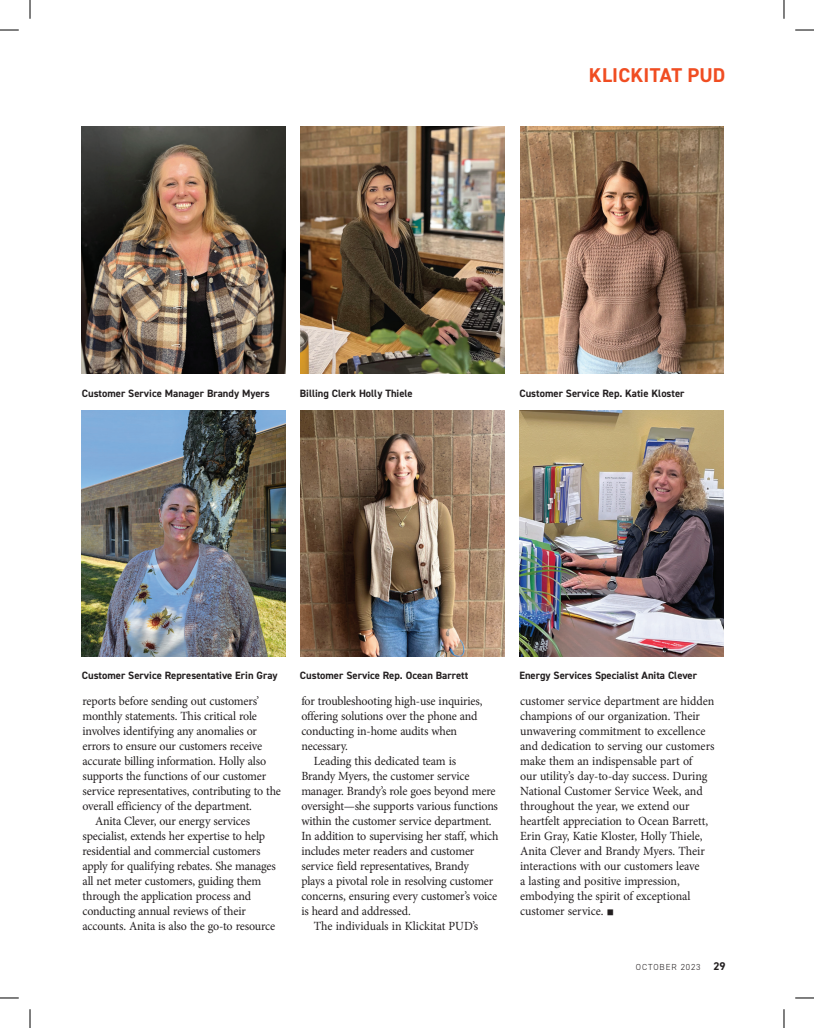
<style>
.page{position:relative;width:814px;height:1028px;background:#fff}
.page>*{position:absolute;margin:0;border:0;box-sizing:border-box;transform-origin:0 0}
.t1{font:700 20px "DIN2014";letter-spacing:.01em;color:#f04d22}
.t2{font:12.5px/15px "Minion Pro";letter-spacing:-.015em;color:#231f20;scale:.96 1}
.t3{font:700 10.62px "DIN2014";color:#231f20}
.t4{font:300 8.75px "DIN2014";letter-spacing:.1em;color:#231f20}
.s1{font-weight:700;font-size:11.25px}
</style>
<div class="page">
<img style="left:82px;top:127px;width:203px;height:246px">
<img style="left:300px;top:127px;width:204px;height:246px">
<img style="left:520px;top:127px;width:204px;height:246px">
<img style="left:300px;top:410px;width:204px;height:246px">
<img style="left:82px;top:410px;width:203px;height:246px">
<img style="left:519px;top:410px;width:204px;height:246px">
<svg style="left:0;top:29px;width:19px;height:2px"></svg>
<svg style="left:795px;top:29px;width:19px;height:2px"></svg>
<svg style="left:0;top:997px;width:19px;height:1px"></svg>
<svg style="left:795px;top:997px;width:19px;height:1px"></svg>
<svg style="left:29px;top:0;width:2px;height:19px"></svg>
<svg style="left:29px;top:1009px;width:2px;height:19px"></svg>
<svg style="left:783px;top:0;width:2px;height:19px"></svg>
<svg style="left:783px;top:1009px;width:2px;height:19px"></svg>
<h1 class="t1" style="left:589px;top:62px;width:138px">KLICKITAT PUD</h1>
<p class="t3" style="left:82px;top:386px;width:189px">Customer Service Manager Brandy Myers</p>
<p class="t3" style="left:300px;top:386px;width:114px">Billing Clerk Holly Thiele</p>
<p class="t3" style="left:519px;top:386px;width:167px">Customer Service Rep. Katie Kloster</p>
<p class="t3" style="left:82px;top:668px;width:197px">Customer Service Representative Erin Gray</p>
<p class="t2" style="left:82px;top:694px;width:185px">reports before sending out customers’</p>
<p class="t2" style="left:82px;top:709px;width:183px">monthly statements. This critical role</p>
<p class="t2" style="left:82px;top:724px;width:183px">involves identifying any anomalies or</p>
<p class="t2" style="left:82px;top:739px;width:189px">errors to ensure our customers receive</p>
<p class="t2" style="left:82px;top:754px;width:193px">accurate billing information. Holly also</p>
<p class="t2" style="left:82px;top:769px;width:193px">supports the functions of our customer</p>
<p class="t2" style="left:82px;top:784px;width:208px">service representatives, contributing to the</p>
<p class="t2" style="left:82px;top:799px;width:178px">overall efficiency of the department.</p>
<p class="t2" style="left:95px;top:814px;width:163px">Anita Clever, our energy services</p>
<p class="t2" style="left:82px;top:829px;width:192px">specialist, extends her expertise to help</p>
<p class="t2" style="left:82px;top:844px;width:187px">residential and commercial customers</p>
<p class="t2" style="left:82px;top:859px;width:203px">apply for qualifying rebates. She manages</p>
<p class="t2" style="left:82px;top:874px;width:188px">all net meter customers, guiding them</p>
<p class="t2" style="left:82px;top:889px;width:177px">through the application process and</p>
<p class="t2" style="left:82px;top:904px;width:172px">conducting annual reviews of their</p>
<p class="t2" style="left:82px;top:919px;width:202px">accounts. Anita is also the go-to resource</p>
<p class="t3" style="left:300px;top:668px;width:170px">Customer Service Rep. Ocean Barrett</p>
<p class="t3" style="left:519px;top:668px;width:179px">Energy Services Specialist Anita Clever</p>
<p class="t2" style="left:301px;top:694px;width:190px">for troubleshooting high-use inquiries,</p>
<p class="t2" style="left:301px;top:709px;width:185px">offering solutions over the phone and</p>
<p class="t2" style="left:301px;top:724px;width:164px">conducting in-home audits when</p>
<p class="t2" style="left:301px;top:739px;width:50px">necessary.</p>
<p class="t2" style="left:314px;top:754px;width:150px">Leading this dedicated team is</p>
<p class="t2" style="left:301px;top:769px;width:177px">Brandy Myers, the customer service</p>
<p class="t2" style="left:301px;top:784px;width:204px">manager. Brandy’s role goes beyond mere</p>
<p class="t2" style="left:301px;top:799px;width:206px">oversight—she supports various functions</p>
<p class="t2" style="left:301px;top:814px;width:200px">within the customer service department.</p>
<p class="t2" style="left:301px;top:829px;width:207px">In addition to supervising her staff, which</p>
<p class="t2" style="left:301px;top:844px;width:182px">includes meter readers and customer</p>
<p class="t2" style="left:301px;top:859px;width:176px">service field representatives, Brandy</p>
<p class="t2" style="left:301px;top:874px;width:201px">plays a pivotal role in resolving customer</p>
<p class="t2" style="left:301px;top:889px;width:206px">concerns, ensuring every customer’s voice</p>
<p class="t2" style="left:301px;top:904px;width:116px">is heard and addressed.</p>
<p class="t2" style="left:314px;top:919px;width:173px">The individuals in Klickitat PUD’s</p>
<p class="t2" style="left:520px;top:694px;width:204px">customer service department are hidden champions of our organization. Their unwavering commitment to excellence and dedication to serving our customers make them an indispensable part of<br>our utility’s day-to-day success. During National Customer Service Week, and throughout the year, we extend our heartfelt appreciation to Ocean Barrett, Erin Gray, Katie Kloster, Holly Thiele, Anita Clever and Brandy Myers. Their interactions with our customers leave<br>a lasting and positive impression, embodying the spirit of exceptional customer service. ■</p>
<p class="t4" style="left:636px;top:961px;width:91px">OCTOBER 2023 <span class="s1">29</span></p>
</div>
